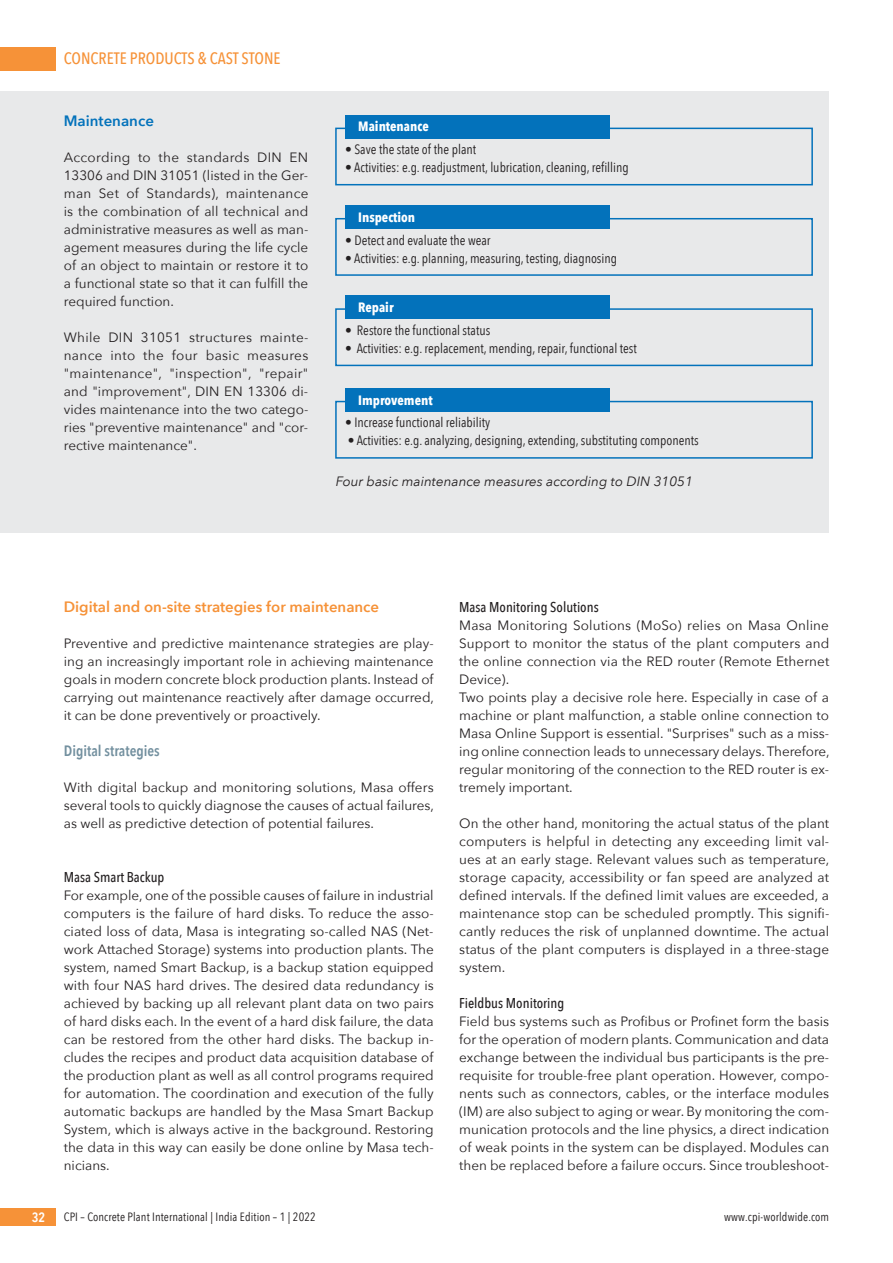
<style>
.page{position:relative;width:893px;height:1263px;background:#fff}
.page>*{position:absolute;margin:0;border:0;box-sizing:border-box;transform-origin:0 0}
.t1{font:500 16.5px "Avenir Next Condensed";color:#f69238}
.t2{font:600 15px "Avenir Next";color:#f69238}
.t3{font:600 15px "Avenir Next Condensed";color:#73909f}
.t4{font:600 15px "Avenir Next";color:#0372bb}
.t5{font:500 14.25px "Avenir Next Condensed";color:#231f20}
.t6{font:13.5px/18px "Avenir Next";color:#231f20;text-align:justify}
.t7{font:13.5px "Avenir Next Condensed";color:#231f20}
.t8{font:italic 13.5px "Avenir Next";color:#231f20}
.t9{font:700 13.5px "Avenir Next Condensed";color:#fff}
.t10{font:600 13.5px "Avenir Next Condensed";color:#fff}
.t11{font:12px "Avenir Next Condensed";letter-spacing:.01em;color:#231f20}
</style>
<div class="page">
<div style="left:0;top:47px;width:55px;height:23px;background:#f69238"></div>
<div style="left:0;top:1208px;width:55px;height:18px;background:#f69238"></div>
<div style="left:0;top:91px;width:829px;height:442px;background:#e8e9ea"></div>
<div style="left:335px;top:401px;width:478px;height:58px;border:2px solid #0372bb"></div>
<div style="left:335px;top:308px;width:478px;height:58px;border:2px solid #0372bb"></div>
<div style="left:335px;top:218px;width:478px;height:58px;border:2px solid #0372bb"></div>
<div style="left:335px;top:128px;width:478px;height:57px;border:2px solid #0372bb"></div>
<div style="left:346px;top:388px;width:264px;height:23px;background:#0372bb"></div>
<div style="left:346px;top:296px;width:264px;height:23px;background:#0372bb"></div>
<div style="left:346px;top:205px;width:264px;height:24px;background:#0372bb"></div>
<div style="left:346px;top:115px;width:264px;height:23px;background:#0372bb"></div>
<p class="t1" style="left:64px;top:49px;width:218px">CONCRETE PRODUCTS &amp; CAST STONE</p>
<p class="t4" style="left:64px;top:108px;width:92px">Maintenance</p>
<p class="t6" style="left:64px;top:148px;width:246px">According to the standards DIN EN 13306 and DIN 31051 (listed in the Ger&shy;man Set of Standards), maintenance is the combination of all technical and administrative measures as well as man&shy;agement measures during the life cycle of an object to maintain or restore it to a functional state so that it can fulfill the required function.</p>
<p class="t6" style="left:64px;top:328px;width:246px">While DIN 31051 structures mainte&shy;nance into the four basic measures "maintenance", "inspection", "repair" and "improvement", DIN EN 13306 di&shy;vides maintenance into the two catego&shy;ries "preventive maintenance" and "cor&shy;rective maintenance".</p>
<p class="t9" style="left:358px;top:118px;width:72px">Maintenance</p>
<p class="t7" style="left:345px;top:138px;width:133px">• Save the state of the plant</p>
<p class="t7" style="left:345px;top:156px;width:285px">• Activities: e.g. readjustment, lubrication, cleaning, refilling</p>
<p class="t9" style="left:358px;top:209px;width:58px">Inspection</p>
<p class="t7" style="left:345px;top:228px;width:147px">• Detect and evaluate the wear</p>
<p class="t7" style="left:345px;top:246px;width:273px">• Activities: e.g. planning, measuring, testing, diagnosing</p>
<p class="t9" style="left:358px;top:299px;width:37px">Repair</p>
<p class="t7" style="left:345px;top:319px;width:147px">• Restore the functional status</p>
<p class="t7" style="left:345px;top:337px;width:293px">• Activities: e.g. replacement, mending, repair, functional test</p>
<p class="t9" style="left:358px;top:391px;width:76px">Improvement</p>
<p class="t7" style="left:345px;top:411px;width:147px">• Increase functional reliability</p>
<p class="t7" style="left:348px;top:429px;width:353px">• Activities: e.g. analyzing, designing, extending, substituting components</p>
<p class="t8" style="left:336px;top:470px;width:358px">Four basic maintenance measures according to DIN 31051</p>
<p class="t2" style="left:64px;top:594px;width:317px">Digital and on-site strategies for maintenance</p>
<p class="t6" style="left:64px;top:634px;width:372px">Preventive and predictive maintenance strategies are play&shy;ing an increasingly important role in achieving maintenance goals in modern concrete block production plants. Instead of carrying out maintenance reactively after damage occurred, it can be done preventively or proactively.</p>
<p class="t3" style="left:64px;top:738px;width:98px">Digital strategies</p>
<p class="t6" style="left:64px;top:778px;width:372px">With digital backup and monitoring solutions, Masa offers several tools to quickly diagnose the causes of actual failures, as well as predictive detection of potential failures.</p>
<p class="t5" style="left:64px;top:868px;width:102px">Masa Smart Backup</p>
<p class="t6" style="left:64px;top:886px;width:372px">For example, one of the possible causes of failure in industrial computers is the failure of hard disks. To reduce the asso&shy;ciated loss of data, Masa is integrating so-called NAS (Net&shy;work Attached Storage) systems into production plants. The system, named Smart Backup, is a backup station equipped with four NAS hard drives. The desired data redundancy is achieved by backing up all relevant plant data on two pairs of hard disks each. In the event of a hard disk failure, the data can be restored from the other hard disks. The backup in&shy;cludes the recipes and product data acquisition database of the production plant as well as all control programs required for automation. The coordination and execution of the fully automatic backups are handled by the Masa Smart Backup System, which is always active in the background. Restoring the data in this way can easily be done online by Masa tech&shy;nicians.</p>
<p class="t5" style="left:459px;top:598px;width:141px">Masa Monitoring Solutions</p>
<p class="t6" style="left:459px;top:616px;width:372px;text-align:left">Masa Monitoring Solutions (MoSo) relies on Masa Online Support to monitor the status of the plant computers and the online connection via the RED router (Remote Ethernet Device).<br>Two points play a decisive role here. Especially in case of a machine or plant malfunction, a stable online connection to Masa Online Support is essential. "Surprises" such as a miss&shy;ing online connection leads to unnecessary delays. Therefore, regular monitoring of the connection to the RED router is ex&shy;tremely important.</p>
<p class="t6" style="left:459px;top:814px;width:372px">On the other hand, monitoring the actual status of the plant computers is helpful in detecting any exceeding limit val&shy;ues at an early stage. Relevant values such as temperature, storage capacity, accessibility or fan speed are analyzed at defined intervals. If the defined limit values are exceeded, a maintenance stop can be scheduled promptly. This signifi&shy;cantly reduces the risk of unplanned downtime. The actual status of the plant computers is displayed in a three-stage system.</p>
<p class="t5" style="left:459px;top:994px;width:107px">Fieldbus Monitoring</p>
<p class="t6" style="left:459px;top:1012px;width:371px">Field bus systems such as Profibus or Profinet form the basis for the operation of modern plants. Communication and data exchange between the individual bus participants is the pre&shy;requisite for trouble-free plant operation. However, compo&shy;nents such as connectors, cables, or the interface modules (IM) are also subject to aging or wear. By monitoring the com&shy;munication protocols and the line physics, a direct indication of weak points in the system can be displayed. Modules can then be replaced before a failure occurs. Since troubleshoot-</p>
<p class="t10" style="left:32px;top:1206px;width:15px">32</p>
<p class="t11" style="left:64px;top:1207px;width:254px">CPI – Concrete Plant International | India Edition – 1 | 2022</p>
<p class="t11" style="left:724px;top:1207px;width:107px">www.cpi-worldwide.com</p>
</div>
